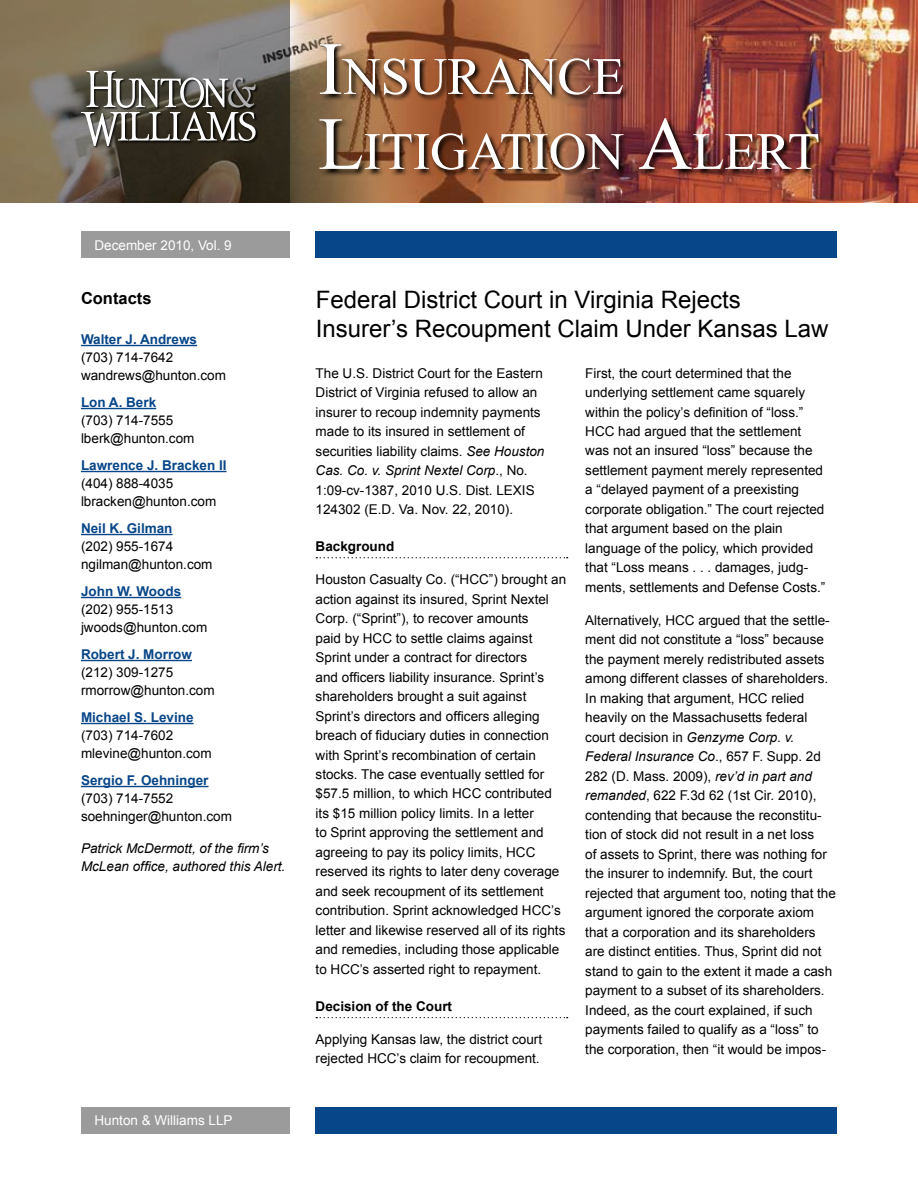
<style>
.page{position:relative;width:918px;height:1188px;background:#fff}
.page>*{position:absolute;margin:0;border:0;box-sizing:border-box;transform-origin:0 0}
.Masthead_title_2_lin{font:52.5px/75px "Times New Roman";letter-spacing:-.005em;color:#fff}
.Header_1{font:24px/28.5px "Arial";color:#000}
.Contact_main_title{font:700 16.5px "Arial";color:#000}
.body_text{font:13.5px/19.5px "Arial";color:#000}
.contact_body_text{font:13.5px/18px "Arial";color:#000}
.contact_name{font:700 13.5px "Arial";color:#074688}
.contact_body_text-2{font:italic 13.5px/18px "Arial";color:#000}
.LLP___Date{font:13.5px "Arial";color:#fff}
.Header_2_with_dots{font:700 13.5px "Arial";color:#000}
.s1{font-size:75px}
.s2{font-style:italic}
</style>
<div class="page">
<img style="left:290px;top:0;width:627px;height:202px">
<svg style="left:0;top:0;width:290px;height:202px;background:#6e6452"></svg>
<div style="left:316px;top:1107px;width:521px;height:27px;background:#074688"></div>
<div style="left:316px;top:231px;width:521px;height:27px;background:#074688"></div>
<div style="left:81px;top:231px;width:209px;height:27px;background:#9b9b9c"></div>
<div style="left:81px;top:1107px;width:209px;height:27px;background:#9b9b9c"></div>
<div style="left:81px;top:71px;width:177px;height:77px;background:#000;opacity:.75"></div>
<svg style="left:81px;top:71px;width:175px;height:74px"></svg>
<img style="left:318px;top:43px;width:507px;height:134px">
<hr style="left:81px;top:345px;width:116px;height:1px;background:#074688">
<hr style="left:81px;top:408px;width:75px;height:1px;background:#074688">
<hr style="left:81px;top:471px;width:146px;height:1px;background:#074688">
<hr style="left:81px;top:534px;width:92px;height:1px;background:#074688">
<hr style="left:81px;top:597px;width:100px;height:1px;background:#074688">
<hr style="left:81px;top:660px;width:111px;height:1px;background:#074688">
<hr style="left:81px;top:723px;width:113px;height:1px;background:#074688">
<hr style="left:81px;top:786px;width:128px;height:1px;background:#074688">
<svg style="left:316px;top:557px;width:252px;height:1px"></svg>
<svg style="left:316px;top:1017px;width:252px;height:1px"></svg>
<p class="LLP___Date" style="left:94px;top:236px;width:139px">December 2010, Vol. 9</p>
<p class="Contact_main_title" style="left:81px;top:287px;width:72px">Contacts</p>
<p class="contact_name" style="left:81px;top:330px;width:118px">Walter J. Andrews</p>
<p class="contact_body_text" style="left:81px;top:348px;width:94px">(703) 714-7642</p>
<p class="contact_body_text" style="left:81px;top:366px;width:147px">wandrews@hunton.com</p>
<p class="contact_name" style="left:81px;top:393px;width:77px">Lon A. Berk</p>
<p class="contact_body_text" style="left:81px;top:411px;width:94px">(703) 714-7555</p>
<p class="contact_body_text" style="left:81px;top:429px;width:115px">lberk@hunton.com</p>
<p class="contact_name" style="left:81px;top:456px;width:147px">Lawrence J. Bracken II</p>
<p class="contact_body_text" style="left:81px;top:474px;width:94px">(404) 888-4035</p>
<p class="contact_body_text" style="left:81px;top:492px;width:137px">lbracken@hunton.com</p>
<p class="contact_name" style="left:81px;top:519px;width:93px">Neil K. Gilman</p>
<p class="contact_body_text" style="left:81px;top:537px;width:94px">(202) 955-1674</p>
<p class="contact_body_text" style="left:81px;top:555px;width:133px">ngilman@hunton.com</p>
<p class="contact_name" style="left:81px;top:582px;width:102px">John W. Woods</p>
<p class="contact_body_text" style="left:81px;top:600px;width:94px">(202) 955-1513</p>
<p class="contact_body_text" style="left:81px;top:618px;width:128px">jwoods@hunton.com</p>
<p class="contact_name" style="left:81px;top:645px;width:113px">Robert J. Morrow</p>
<p class="contact_body_text" style="left:81px;top:663px;width:94px">(212) 309-1275</p>
<p class="contact_body_text" style="left:81px;top:681px;width:135px">rmorrow@hunton.com</p>
<p class="contact_name" style="left:81px;top:708px;width:114px">Michael S. Levine</p>
<p class="contact_body_text" style="left:81px;top:726px;width:94px">(703) 714-7602</p>
<p class="contact_body_text" style="left:81px;top:744px;width:132px">mlevine@hunton.com</p>
<p class="contact_name" style="left:81px;top:771px;width:129px">Sergio F. Oehninger</p>
<p class="contact_body_text" style="left:81px;top:789px;width:153px">(703) 714-7552 soehninger@hunton.com</p>
<p class="contact_body_text-2" style="left:81px;top:839px;width:206px">Patrick McDermott, of the firm’s<br>McLean office, authored this Alert.</p>
<p class="LLP___Date" style="left:94px;top:1112px;width:140px">Hunton &amp; Williams LLP</p>
<p class="Masthead_title_2_lin" style="left:318px;top:38px;width:503px"><span class="s1">I</span>NSURANCE<br><span class="s1">L</span>ITIGATION <span class="s1">A</span>LERT</p>
<p class="Header_1" style="left:316px;top:286px;width:514px">Federal District Court in Virginia Rejects<br>Insurer’s Recoupment Claim Under Kansas Law</p>
<p class="body_text" style="left:316px;top:363px;width:230px">The U.S. District Court for the Eastern District of Virginia refused to allow an insurer to recoup indemnity payments made to its insured in settlement of securities liability claims. <span class="s2">See Houston Cas. Co. v. Sprint Nextel Corp</span>., No.<br>1:09-cv-1387, 2010 U.S. Dist. LEXIS 124302 (E.D. Va. Nov. 22, 2010).</p>
<p class="Header_2_with_dots" style="left:316px;top:537px;width:80px">Background</p>
<p class="body_text" style="left:316px;top:570px;width:252px">Houston Casualty Co. (“HCC”) brought an action against its insured, Sprint Nextel Corp. (“Sprint”), to recover amounts<br>paid by HCC to settle claims against Sprint under a contract for directors<br>and officers liability insurance. Sprint’s shareholders brought a suit against Sprint’s directors and officers alleging breach of fiduciary duties in connection with Sprint’s recombination of certain stocks. The case eventually settled for $57.5 million, to which HCC contributed its $15 million policy limits. In a letter<br>to Sprint approving the settlement and agreeing to pay its policy limits, HCC reserved its rights to later deny coverage and seek recoupment of its settlement contribution. Sprint acknowledged HCC’s letter and likewise reserved all of its rights and remedies, including those applicable to HCC’s asserted right to repayment.</p>
<p class="Header_2_with_dots" style="left:316px;top:997px;width:138px">Decision of the Court</p>
<p class="body_text" style="left:316px;top:1029px;width:228px">Applying Kansas law, the district court rejected HCC’s claim for recoupment.</p>
<p class="body_text" style="left:585px;top:363px;width:242px">First, the court determined that the underlying settlement came squarely within the policy’s definition of “loss.” HCC had argued that the settlement was not an insured “loss” because the settlement payment merely represented a “delayed payment of a preexisting corporate obligation.” The court rejected that argument based on the plain language of the policy, which provided that “Loss means . . . damages, judg&shy;ments, settlements and Defense Costs.”</p>
<p class="body_text" style="left:585px;top:611px;width:252px">Alternatively, HCC argued that the settle&shy;ment did not constitute a “loss” because the payment merely redistributed assets among different classes of shareholders.<br>In making that argument, HCC relied heavily on the Massachusetts federal court decision in <span class="s2">Genzyme Corp. v.<br>Federal Insurance Co</span>., 657 F. Supp. 2d 282 (D. Mass. 2009), <span class="s2">rev’d in part and remanded</span>, 622 F.3d 62 (1st Cir. 2010), contending that because the reconstitu&shy;tion of stock did not result in a net loss<br>of assets to Sprint, there was nothing for the insurer to indemnify. But, the court rejected that argument too, noting that the argument ignored the corporate axiom that a corporation and its shareholders are distinct entities. Thus, Sprint did not stand to gain to the extent it made a cash payment to a subset of its shareholders.<br>Indeed, as the court explained, if such payments failed to qualify as a “loss” to the corporation, then “it would be impos-</p>
</div>
